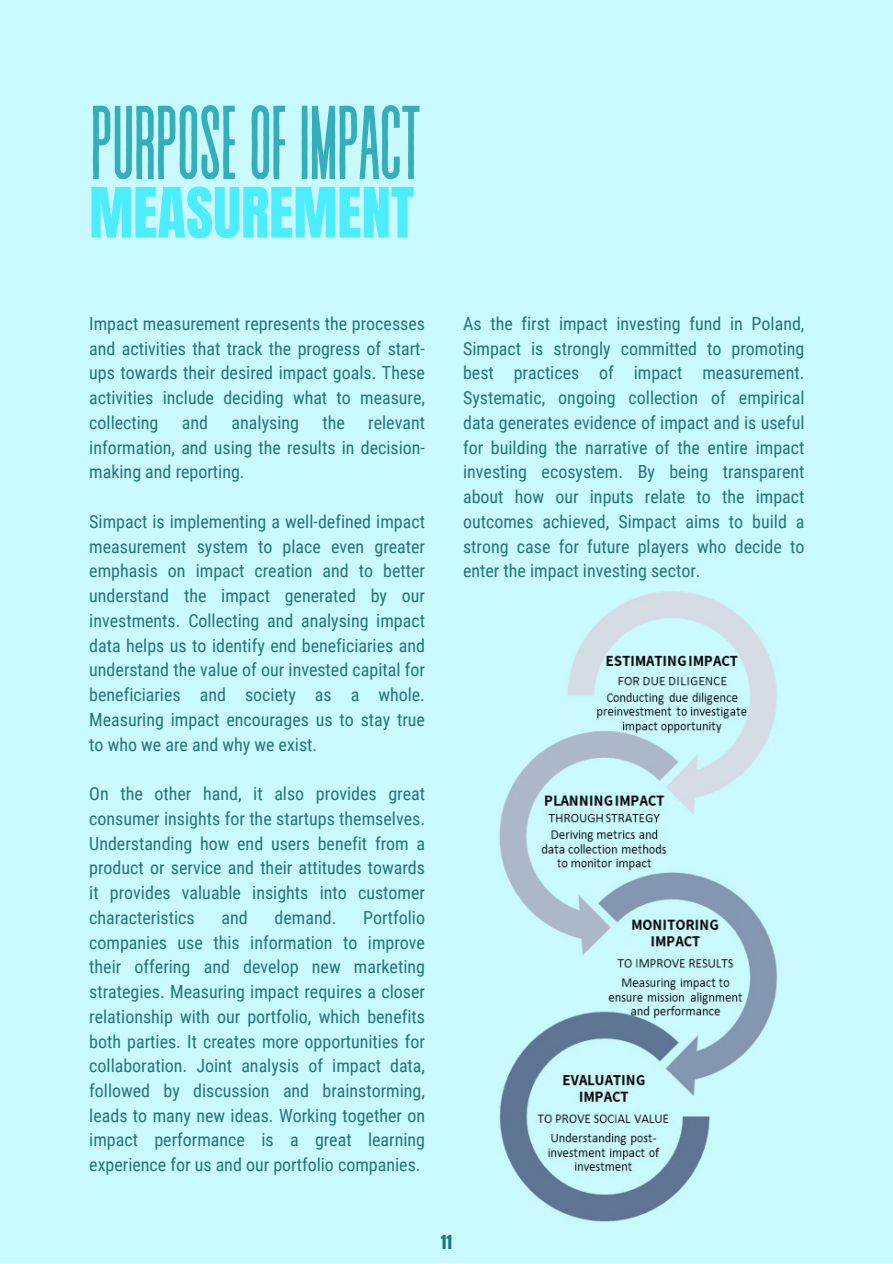
<style>
.page{position:relative;width:893px;height:1264px;background:#fff}
.page>*{position:absolute;margin:0;border:0;box-sizing:border-box;transform-origin:0 0}
.t1{font:104.55px "Revive 80 Tall";letter-spacing:-.03em;color:#34aeba}
.t2{font:58.8px "Anton";color:#4bedff}
.t3{font:18px/24.8px "Roboto Condensed";color:#22747c;text-align:justify}
.t4{font:16.5px "Anton";color:#22747c}
</style>
<div class="page">
<div style="left:0;top:0;width:892px;height:1262px;background:#c9faff"></div>
<img style="left:499px;top:591px;width:279px;height:631px">
<p class="t1" style="left:89px;top:89px;width:334px">PURPOSEOFIMPACT</p>
<p class="t2" style="left:89px;top:171px;width:326px">MEASUREMENT</p>
<p class="t3" style="left:89px;top:311px;width:337px">Impact measurement represents the processes and activities that track the progress of start&shy;ups towards their desired impact goals. These activities include deciding what to measure, collecting</p>
<p class="t3" style="left:89px;top:410px;width:337px;text-indent:279px">relevant information, and using the results in decision&shy;making and reporting.</p>
<p class="t3" style="left:89px;top:509px;width:337px">Simpact is implementing a well-defined impact measurement system to place even greater emphasis on impact creation and to better understand the impact generated by our investments. Collecting and analysing impact data helps us to identify end beneficiaries and understand the value of our invested capital for beneficiaries and society as a whole.<br>Measuring impact encourages us to stay true to who we are and why we exist.</p>
<p class="t3" style="left:89px;top:781px;width:337px">On the other hand, it also provides great consumer insights for the startups themselves.<br>Understanding how end users benefit from a product or service and their attitudes towards it provides valuable insights into customer characteristics</p>
<p class="t3" style="left:182px;top:410px;width:28px">and</p>
<p class="t3" style="left:231px;top:410px;width:69px">analysing</p>
<p class="t3" style="left:322px;top:410px;width:24px">the</p>
<p class="t3" style="left:89px;top:905px;width:337px;text-indent:274px">Portfolio companies use this information to improve their offering and develop new marketing strategies. Measuring impact requires a closer relationship with our portfolio, which benefits both parties. It creates more opportunities for collaboration. Joint analysis of impact data, followed by discussion and brainstorming, leads to many new ideas. Working together on impact performance is a great learning experience for us and our portfolio companies.</p>
<p class="t3" style="left:221px;top:905px;width:28px">and</p>
<p class="t3" style="left:274px;top:905px;width:63px">demand.</p>
<p class="t3" style="left:463px;top:311px;width:343px">As the first impact investing fund in Poland, Simpact is strongly committed to promoting best practices of impact measurement.<br>Systematic, ongoing collection of empirical data generates evidence of impact and is useful for building the narrative of the entire impact investing ecosystem. By being transparent about how our inputs relate to the impact outcomes achieved, Simpact aims to build a strong case for future players who decide to enter the impact investing sector.</p>
<p class="t4" style="left:441px;top:1230px;width:12px">11</p>
</div>
